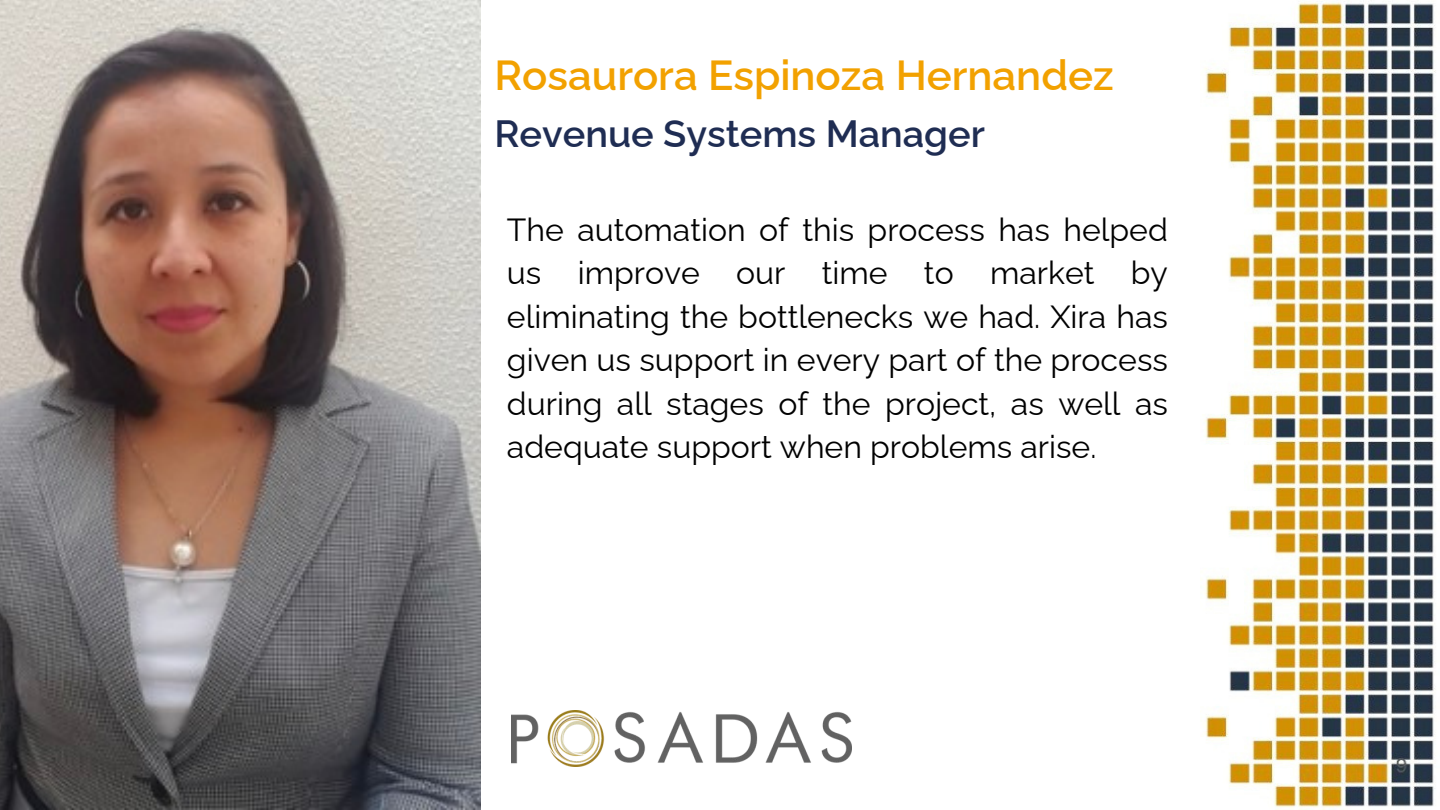
<style>
.page{position:relative;width:1440px;height:810px;background:#fff}
.page>*{position:absolute;margin:0;border:0;box-sizing:border-box;transform-origin:0 0}
.t1{font:600 42px "Raleway";color:#f2a100}
.t2{font:600 38px "Raleway";color:#1f2d53}
.t3{font:32px/43.5px "Raleway";color:#000;text-align:justify}
</style>
<div class="page">
<img style="left:1204px;top:1px;width:232px;height:809px">
<img style="left:511px;top:711px;width:341px;height:56px">
<img style="left:0;top:0;width:481px;height:810px">
<h1 class="t1" style="left:494px;top:42px;width:621px">Rosaurora Espinoza Hernandez</h1>
<p class="t2" style="left:494px;top:103px;width:492px">Revenue Systems Manager</p>
<p class="t3" style="left:507px;top:204px;width:662px">The automation of this process has helped us improve our time to market by eliminating the bottlenecks we had. Xira has given us support in every part of the process during all stages of the project, as well as adequate support when problems arise.</p>
</div>
